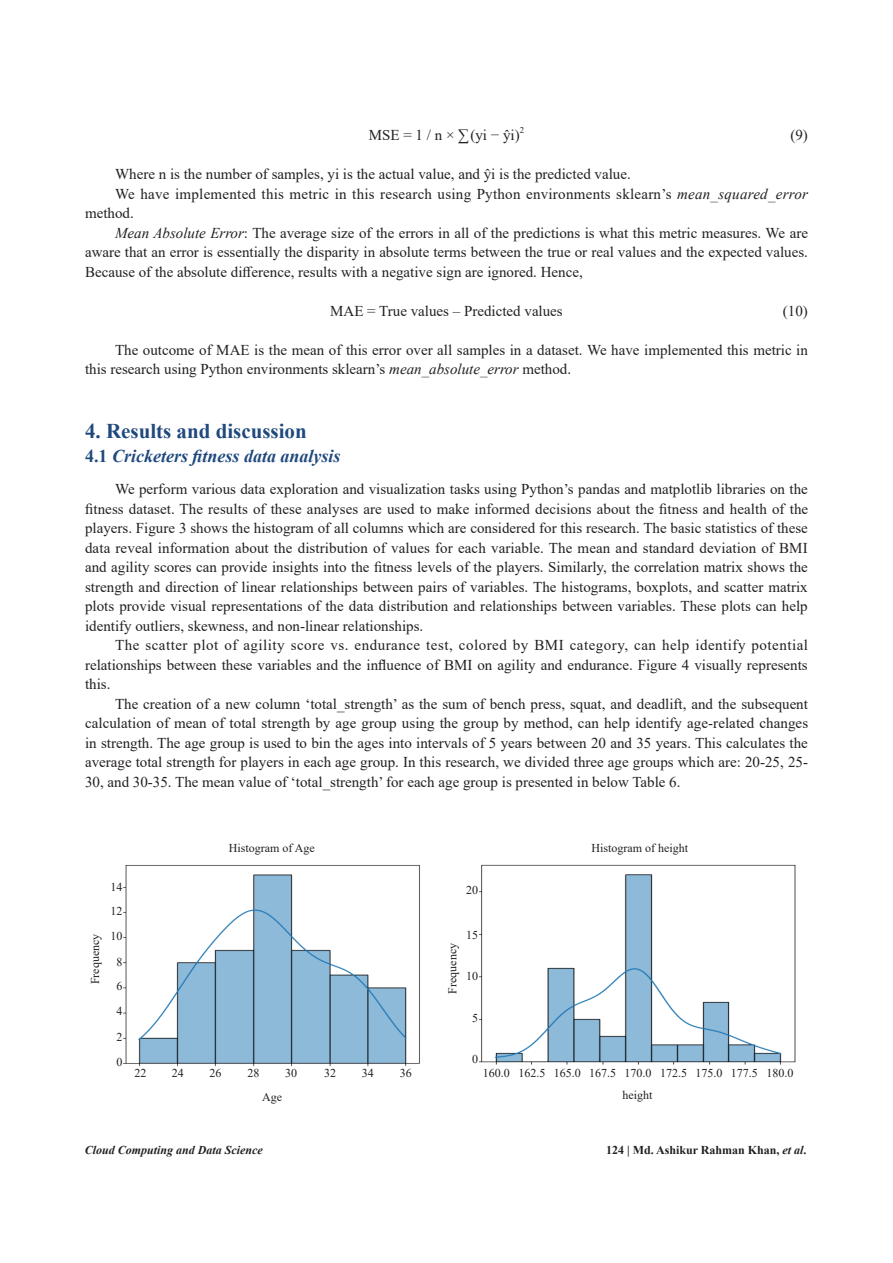
<style>
.page{position:relative;width:893px;height:1263px;background:#fff}
.page>*{position:absolute;margin:0;border:0;box-sizing:border-box;transform-origin:0 0}
.二级标题{font:700 21px "Times New Roman";color:#1f497d}
.三级标题{font:italic 700 18px "Times New Roman";color:#1f497d}
.正文{font:15px/19.5px "Times New Roman";color:#231f20;text-align:justify}
.正文-2{font:15px/19.5px "Times New Roman";letter-spacing:.02em;color:#231f20}
.t1{font:12px "Times New Roman";color:#231f20}
.t2{font:700 12px "Times New Roman";color:#231f20}
.t3{font:italic 700 12px "Times New Roman";color:#231f20}
.正文-3{font:8.7px "Times New Roman";color:#231f20}
.s1{font-style:italic}
.s2{font-style:normal}
</style>
<div class="page">
<img style="left:124px;top:865px;width:296px;height:201px">
<img style="left:479px;top:864px;width:317px;height:201px">
<p class="正文" style="left:369px;top:125px;width:152px">MSE = 1 / n × ∑(yi − ŷi)</p>
<p class="正文-3" style="left:520px;top:124px;width:6px">2</p>
<p class="正文" style="left:115px;top:164px;width:517px">Where n is the number of samples, yi is the actual value, and ŷi is the predicted value.</p>
<p class="正文-2" style="left:85px;top:183px;width:724px;text-indent:30px">We have implemented this metric in this research using Python environments sklearn’s <span class="s1">mean_squared_error </span>method.</p>
<p class="正文" style="left:85px;top:222px;width:724px;text-indent:30px"><span class="s1">Mean Absolute Error</span>: The average size of the errors in all of the predictions is what this metric measures. We are aware that an error is essentially the disparity in absolute terms between the true or real values and the expected values.<br>Because of the absolute difference, results with a negative sign are ignored. Hence,</p>
<p class="正文" style="left:330px;top:300px;width:234px">MAE = True values – Predicted values</p>
<p class="正文" style="left:85px;top:339px;width:724px;text-indent:30px">The outcome of MAE is the mean of this error over all samples in a dataset. We have implemented this metric in this research using Python environments sklearn’s <span class="s1">mean_absolute_error</span> method.</p>
<p class="正文" style="left:790px;top:125px;width:19px">(9)</p>
<p class="正文" style="left:783px;top:300px;width:26px">(10)</p>
<p class="二级标题" style="left:85px;top:415px;width:223px">4. Results and discussion</p>
<p class="三级标题" style="left:85px;top:443px;width:257px"><span class="s2">4.1</span> Cricketers fitness data analysis</p>
<p class="正文" style="left:85px;top:479px;width:725px;text-indent:30px">We perform various data exploration and visualization tasks using Python’s pandas and matplotlib libraries on the fitness dataset. The results of these analyses are used to make informed decisions about the fitness and health of the players. Figure 3 shows the histogram of all columns which are considered for this research. The basic statistics of these data reveal information about the distribution of values for each variable. The mean and standard deviation of BMI and agility scores can provide insights into the fitness levels of the players. Similarly, the correlation matrix shows the strength and direction of linear relationships between pairs of variables. The histograms, boxplots, and scatter matrix plots provide visual representations of the data distribution and relationships between variables. These plots can help identify outliers, skewness, and non-linear relationships.</p>
<p class="正文" style="left:85px;top:635px;width:725px;text-indent:30px">The scatter plot of agility score vs. endurance test, colored by BMI category, can help identify potential relationships between these variables and the influence of BMI on agility and endurance. Figure 4 visually represents this.</p>
<p class="正文" style="left:85px;top:693px;width:725px;text-indent:30px">The creation of a new column ‘total_strength’ as the sum of bench press, squat, and deadlift, and the subsequent calculation of mean of total strength by age group using the group by method, can help identify age-related changes in strength. The age group is used to bin the ages into intervals of 5 years between 20 and 35 years. This calculates the average total strength for players in each age group. In this research, we divided three age groups which are: 20-25, 25- 30, and 30-35. The mean value of ‘total_strength’ for each age group is presented in below Table 6.</p>
<p class="t1" style="left:110px;top:878px;width:13px">14</p>
<p class="t1" style="left:110px;top:903px;width:13px">12</p>
<p class="t1" style="left:229px;top:839px;width:87px">Histogram of Age</p>
<p class="t1" style="left:466px;top:882px;width:13px">20</p>
<p class="t1" style="left:110px;top:927px;width:13px">10</p>
<p class="t1" style="left:87px;top:984px;width:52px;rotate:-90deg">Frequency</p>
<p class="t1" style="left:444px;top:993px;width:52px;rotate:-90deg">Frequency</p>
<p class="t1" style="left:116px;top:954px;width:7px">8</p>
<p class="t1" style="left:116px;top:977px;width:7px">6</p>
<p class="t1" style="left:116px;top:1002px;width:7px">4</p>
<p class="t1" style="left:116px;top:1028px;width:7px">2</p>
<p class="t1" style="left:466px;top:926px;width:13px">15</p>
<p class="t1" style="left:466px;top:968px;width:13px">10</p>
<p class="t1" style="left:472px;top:1010px;width:7px">5</p>
<p class="t1" style="left:116px;top:1053px;width:7px">0</p>
<p class="t1" style="left:472px;top:1051px;width:7px">0</p>
<p class="t1" style="left:592px;top:839px;width:98px">Histogram of height</p>
<p class="t1" style="left:134px;top:1065px;width:13px">22</p>
<p class="t1" style="left:172px;top:1065px;width:13px">24</p>
<p class="t1" style="left:210px;top:1065px;width:13px">26</p>
<p class="t1" style="left:247px;top:1065px;width:13px">28</p>
<p class="t1" style="left:285px;top:1065px;width:13px">30</p>
<p class="t1" style="left:324px;top:1065px;width:13px">32</p>
<p class="t1" style="left:362px;top:1065px;width:13px">34</p>
<p class="t1" style="left:400px;top:1065px;width:13px">36</p>
<p class="t1" style="left:483px;top:1064px;width:28px">160.0</p>
<p class="t1" style="left:518px;top:1064px;width:28px">162.5</p>
<p class="t1" style="left:554px;top:1064px;width:28px">165.0</p>
<p class="t1" style="left:589px;top:1064px;width:28px">167.5</p>
<p class="t1" style="left:625px;top:1064px;width:28px">170.0</p>
<p class="t1" style="left:660px;top:1064px;width:28px">172.5</p>
<p class="t1" style="left:695px;top:1064px;width:28px">175.0</p>
<p class="t1" style="left:731px;top:1064px;width:28px">177.5</p>
<p class="t1" style="left:766px;top:1064px;width:28px">180.0</p>
<p class="t1" style="left:262px;top:1088px;width:21px">Age</p>
<p class="t1" style="left:622px;top:1086px;width:32px">height</p>
<p class="t3" style="left:85px;top:1141px;width:180px">Cloud Computing and Data Science</p>
<p class="t2" style="left:606px;top:1141px;width:202px">124 | Md. Ashikur Rahman Khan, <span class="s1">et al</span>.</p>
</div>
